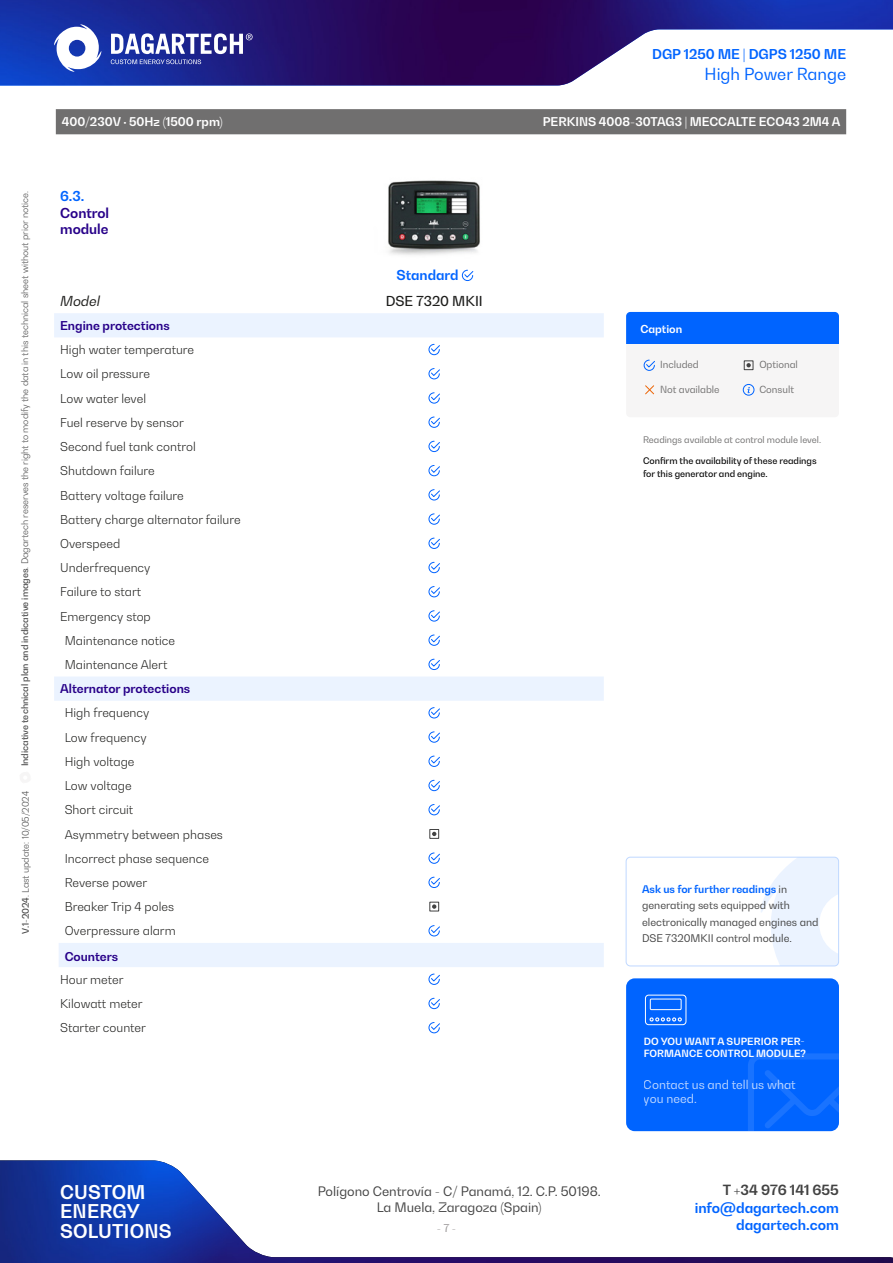
<style>
.page{position:relative;width:893px;height:1263px;background:#fff}
.page>*{position:absolute;margin:0;border:0;box-sizing:border-box;transform-origin:0 0}
.t1{font:700 18.75px/19.4px "Bw Gradual";letter-spacing:.01em;color:#fff}
.t2{font:16.5px "Bw Gradual";color:#0064ff}
.t3{font:700 13.95px "Bw Gradual";color:#0064ff}
.t4{font:700 13.95px "Bw Gradual";color:#424242}
.t5{font:700 13.65px/16.4px "Bw Gradual";color:#270089}
.t6{font:700 13.65px "Bw Gradual";color:#0064ff}
.t7{font:500 13.65px "Bw Gradual";color:#1d1d1b}
.t8{font:italic 13.65px "Bw Gradual";color:#1d1d1b}
.t9{font:700 13.5px "Bw Gradual";color:#0064ff}
.t10{font:12.9px/16.2px "Bw Gradual";color:#424242;text-align:center}
.t11{font:300 12.15px/24.2px "Bw Gradual";color:#1d1d1b}
.t12{font:700 12.15px "Bw Gradual";color:#270089}
.t13{font:700 12px "Bw Gradual";color:#fff}
.t14{font:12px/14.4px "Bw Gradual";color:#fff}
.t15{font:700 10.95px "Bw Gradual";color:#fff}
.t16{font:10.5px/16.5px "Bw Gradual";color:#424242}
.t17{font:10.5px "Bw Gradual";color:#949091}
.t18{font:700 9.9px/11.9px "Bw Gradual";letter-spacing:.01em;color:#fff}
.t19{font:9.75px "Bw Gradual";color:#706f6f}
.t20{font:300 9px "Bw Gradual";color:#424242}
.t21{font:500 9px/12.8px "Bw Gradual";color:#000}
.t22{font:9px "Bw Gradual";color:#706f6f}
.s1{font-weight:500}
.s2{font-weight:700;color:#0064ff}
</style>
<div class="page">
<img style="left:0;top:1160px;width:893px;height:103px">
<img style="left:0;top:0;width:893px;height:85px">
<svg style="left:111px;top:33px;width:142px;height:31px"></svg>
<svg style="left:54px;top:24px;width:47px;height:48px"></svg>
<div style="left:56px;top:109px;width:790px;height:25px;background:#706f6f"></div>
<svg style="left:761px;top:857px;width:78px;height:109px"></svg>
<div style="left:626px;top:857px;width:213px;height:109px;border:1px solid #bfd8ff;border-radius:4px"></div>
<div style="left:626px;top:978px;width:213px;height:153px;background:#0064ff;border-radius:9px"></div>
<svg style="left:748px;top:1053px;width:91px;height:78px"></svg>
<div style="left:645px;top:995px;width:41px;height:30px;border:1px solid #fff;border-radius:3px"></div>
<div style="left:650px;top:999px;width:31px;height:11px;border:1px solid #fff"></div>
<svg style="left:650px;top:1017px;width:32px;height:4px"></svg>
<div style="left:626px;top:312px;width:213px;height:105px;background:#f6f5f5;border-radius:4px"></div>
<div style="left:626px;top:312px;width:213px;height:32px;background:#0064ff"></div>
<svg style="left:643px;top:359px;width:12px;height:12px"></svg>
<div style="left:743px;top:384px;width:11px;height:11px;border:1px solid #0064ff;border-radius:50%"></div>
<svg style="left:747px;top:387px;width:3px;height:6px"></svg>
<svg style="left:645px;top:385px;width:10px;height:10px"></svg>
<div style="left:744px;top:360px;width:9px;height:10px;border:1px solid #424242"></div>
<svg style="left:746px;top:363px;width:5px;height:4px"></svg>
<svg style="left:54px;top:313px;width:550px;height:654px"></svg>
<img style="left:388px;top:180px;width:92px;height:75px">
<svg style="left:462px;top:269px;width:12px;height:12px"></svg>
<svg style="left:428px;top:344px;width:13px;height:11px"></svg>
<svg style="left:428px;top:368px;width:13px;height:12px"></svg>
<svg style="left:428px;top:392px;width:13px;height:12px"></svg>
<svg style="left:428px;top:416px;width:13px;height:12px"></svg>
<svg style="left:428px;top:440px;width:13px;height:12px"></svg>
<svg style="left:428px;top:465px;width:13px;height:11px"></svg>
<svg style="left:428px;top:489px;width:13px;height:12px"></svg>
<svg style="left:428px;top:513px;width:13px;height:12px"></svg>
<svg style="left:428px;top:537px;width:13px;height:12px"></svg>
<svg style="left:428px;top:562px;width:13px;height:11px"></svg>
<svg style="left:428px;top:586px;width:13px;height:12px"></svg>
<svg style="left:428px;top:610px;width:13px;height:12px"></svg>
<svg style="left:428px;top:634px;width:13px;height:12px"></svg>
<svg style="left:428px;top:658px;width:13px;height:12px"></svg>
<svg style="left:428px;top:707px;width:13px;height:12px"></svg>
<svg style="left:428px;top:731px;width:13px;height:12px"></svg>
<svg style="left:428px;top:755px;width:13px;height:12px"></svg>
<svg style="left:428px;top:779px;width:13px;height:12px"></svg>
<svg style="left:428px;top:804px;width:13px;height:12px"></svg>
<div style="left:429px;top:829px;width:10px;height:10px;border:1px solid #424242"></div>
<svg style="left:432px;top:832px;width:4px;height:4px"></svg>
<svg style="left:428px;top:852px;width:13px;height:12px"></svg>
<svg style="left:428px;top:876px;width:13px;height:12px"></svg>
<div style="left:429px;top:902px;width:10px;height:9px;border:1px solid #424242"></div>
<svg style="left:432px;top:904px;width:4px;height:5px"></svg>
<svg style="left:428px;top:925px;width:13px;height:12px"></svg>
<svg style="left:428px;top:973px;width:12px;height:12px"></svg>
<svg style="left:428px;top:997px;width:12px;height:12px"></svg>
<svg style="left:428px;top:1022px;width:12px;height:11px"></svg>
<p class="t20" style="left:19px;top:766px;width:577px;rotate:-90deg"><span class="s1">Indicative technical plan and indicative images</span>. Dagartech reserves the right to modify the data in this technical sheet without prior notice.</p>
<p class="t20" style="left:20px;top:933px;width:144px;rotate:-90deg"><span class="s1">V.1-2024</span>. Last update: 10/05/2024</p>
<p class="t9" style="left:652px;top:45px;width:196px">DGP 1250 ME | DGPS 1250 ME</p>
<h2 class="t2" style="left:705px;top:63px;width:143px">High Power Range</h2>
<p class="t13" style="left:62px;top:114px;width:162px">400/230V · 50Hz (1500 rpm)</p>
<p class="t13" style="left:543px;top:114px;width:299px">PERKINS 4008-30TAG3 | MECCALTE ECO43 2M4 A</p>
<p class="t6" style="left:60px;top:187px;width:26px">6.3.</p>
<p class="t5" style="left:60px;top:204px;width:51px">Control module</p>
<p class="t6" style="left:397px;top:266px;width:64px">Standard</p>
<p class="t8" style="left:60px;top:292px;width:41px">Model</p>
<p class="t7" style="left:386px;top:292px;width:99px">DSE 7320 MKII</p>
<p class="t12" style="left:60px;top:317px;width:111px">Engine protections</p>
<p class="t11" style="left:60px;top:337px;width:136px">High water temperature</p>
<p class="t11" style="left:60px;top:362px;width:91px">Low oil pressure</p>
<p class="t11" style="left:60px;top:386px;width:87px">Low water level</p>
<p class="t11" style="left:60px;top:410px;width:125px">Fuel reserve by sensor</p>
<p class="t11" style="left:60px;top:434px;width:137px">Second fuel tank control</p>
<p class="t11" style="left:60px;top:458px;width:96px">Shutdown failure</p>
<p class="t11" style="left:60px;top:483px;width:125px">Battery voltage failure</p>
<p class="t11" style="left:60px;top:507px;width:182px">Battery charge alternator failure</p>
<p class="t11" style="left:60px;top:531px;width:62px">Overspeed</p>
<p class="t11" style="left:60px;top:555px;width:92px">Underfrequency</p>
<p class="t11" style="left:60px;top:580px;width:83px">Failure to start</p>
<p class="t11" style="left:60px;top:604px;width:92px">Emergency stop</p>
<p class="t11" style="left:65px;top:628px;width:112px">Maintenance notice</p>
<p class="t11" style="left:65px;top:652px;width:104px">Maintenance Alert</p>
<p class="t12" style="left:60px;top:681px;width:132px">Alternator protections</p>
<p class="t11" style="left:65px;top:701px;width:160px">High frequency<br>Low frequency<br>High voltage<br>Low voltage<br>Short circuit<br>Asymmetry between phases<br>Incorrect phase sequence<br>Reverse power<br>Breaker Trip 4 poles<br>Overpressure alarm</p>
<p class="t12" style="left:65px;top:949px;width:55px">Counters</p>
<p class="t11" style="left:60px;top:967px;width:87px">Hour meter<br>Kilowatt meter<br>Starter counter</p>
<p class="t15" style="left:640px;top:321px;width:43px">Caption</p>
<p class="t19" style="left:660px;top:358px;width:40px">Included</p>
<p class="t19" style="left:759px;top:358px;width:40px">Optional</p>
<p class="t19" style="left:660px;top:383px;width:61px">Not available</p>
<p class="t19" style="left:759px;top:383px;width:36px">Consult</p>
<p class="t22" style="left:643px;top:433px;width:180px">Readings available at control module level.</p>
<p class="t21" style="left:643px;top:454px;width:175px">Confirm the availability of these readings for this generator and engine.</p>
<p class="t16" style="left:642px;top:880px;width:178px"><span class="s2">Ask us for further readings</span> in generating sets equipped with electronically managed engines and<br>DSE 7320MKII control module.</p>
<p class="t18" style="left:644px;top:1035px;width:164px">DO YOU WANT A SUPERIOR PER-<br>FORMANCE CONTROL MODULE?</p>
<p class="t14" style="left:644px;top:1077px;width:154px">Contact us and tell us what you need.</p>
<h1 class="t1" style="left:60px;top:1182px;width:113px">CUSTOM<br>ENERGY<br>SOLUTIONS</h1>
<p class="t10" style="left:318px;top:1182px;width:285px">Polígono Centrovía - C/ Panamá, 12. C.P. 50198.<br>La Muela, Zaragoza (Spain)</p>
<p class="t17" style="left:437px;top:1221px;width:21px">- 7 -</p>
<p class="t4" style="left:723px;top:1180px;width:118px">T +34 976 141 655</p>
<p class="t3" style="left:695px;top:1199px;width:146px">info@dagartech.com</p>
<p class="t3" style="left:736px;top:1215px;width:104px">dagartech.com</p>
</div>
